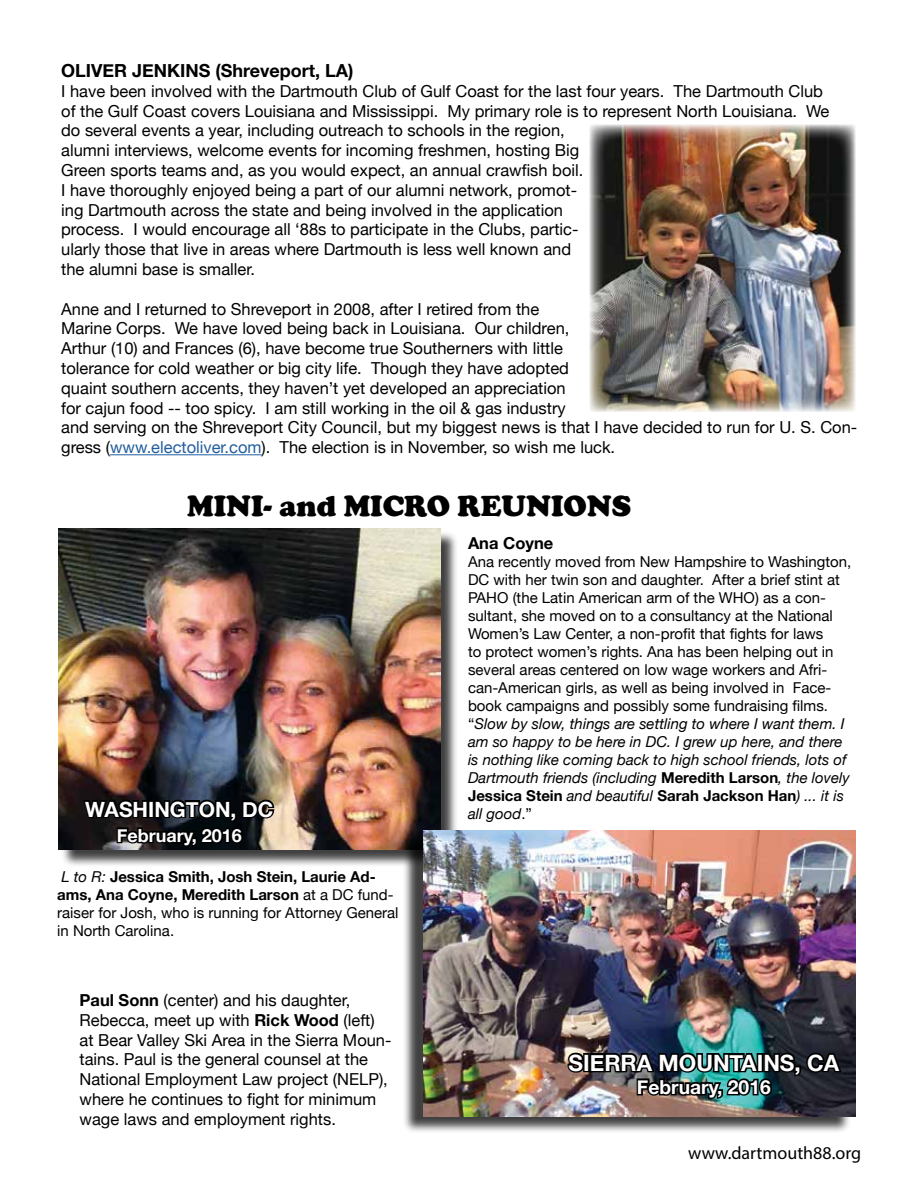
<style>
.page{position:relative;width:918px;height:1188px;background:#fff}
.page>*{position:absolute;margin:0;border:0;box-sizing:border-box;transform-origin:0 0}
.t1{font:900 30px "Cooper";color:#000}
.t2{font:700 22.5px "Helvetica Neue";color:#fff}
.t3{font:700 21px "Helvetica Neue";color:#fff}
.t4{font:700 19.2px "Helvetica Neue";color:#fff}
.t5{font:700 18px "Helvetica Neue";color:#000}
.t6{font:18px "Myriad Pro";color:#000}
.t7{font:700 18px "Helvetica Neue";color:#fff}
.t8{font:16.5px/19.8px "Helvetica Neue";color:#000}
.t9{font:700 16.5px "Helvetica Neue";color:#000}
.t10{font:15px/18px "Helvetica Neue";color:#000}
.s1{color:#215e9e}
.s2{font-style:italic}
.s3{font-weight:700}
</style>
<div class="page">
<hr style="left:110px;top:454px;width:152px;height:1px;background:#215e9e">
<img style="left:590px;top:125px;width:265px;height:287px">
<div style="left:61px;top:531px;width:398px;height:336px;background:#000;opacity:.75"></div>
<img style="left:58px;top:529px;width:382px;height:320px">
<svg style="left:81px;top:781px;width:195px;height:77px;background:#252425"></svg>
<div style="left:403px;top:831px;width:448px;height:302px;background:#000;opacity:.75"></div>
<img style="left:423px;top:831px;width:432px;height:286px">
<img style="left:565px;top:1039px;width:279px;height:72px">
<p class="t5" style="left:61px;top:56px;width:294px">OLIVER JENKINS (Shreveport, LA)</p>
<p class="t8" style="left:61px;top:82px;width:770px">I have been involved with the Dartmouth Club of Gulf Coast for the last four years. The Dartmouth Club of the Gulf Coast covers Louisiana and Mississippi. My primary role is to represent North Louisiana. We do several events a year, including outreach to schools in the region,<br>alumni interviews, welcome events for incoming freshmen, hosting Big<br>Green sports teams and, as you would expect, an annual crawfish boil.<br>I have thoroughly enjoyed being a part of our alumni network, promot-<br>ing Dartmouth across the state and being involved in the application<br>process. I would encourage all ‘88s to participate in the Clubs, partic-<br>ularly those that live in areas where Dartmouth is less well known and<br>the alumni base is smaller.</p>
<p class="t8" style="left:61px;top:300px;width:798px">Anne and I returned to Shreveport in 2008, after I retired from the<br>Marine Corps. We have loved being back in Louisiana. Our children,<br>Arthur (10) and Frances (6), have become true Southerners with little<br>tolerance for cold weather or big city life. Though they have adopted<br>quaint southern accents, they haven’t yet developed an appreciation<br>for cajun food -- too spicy. I am still working in the oil &amp; gas industry<br>and serving on the Shreveport City Council, but my biggest news is that I have decided to run for U. S. Con&shy;gress (<span class="s1">www.electoliver.com</span>). The election is in November, so wish me luck.</p>
<h1 class="t1" style="left:187px;top:489px;width:445px">MINI- and MICRO REUNIONS</h1>
<p class="t9" style="left:468px;top:530px;width:87px">Ana Coyne</p>
<p class="t10" style="left:468px;top:553px;width:385px">Ana recently moved from New Hampshire to Washington, DC with her twin son and daughter. After a brief stint at PAHO (the Latin American arm of the WHO) as a con&shy;sultant, she moved on to a consultancy at the National Women’s Law Center, a non-profit that fights for laws<br>to protect women’s rights. Ana has been helping out in several areas centered on low wage workers and Afri&shy;can-American girls, as well as being involved in Face&shy;book campaigns and possibly some fundraising films. “<span class="s2">Slow by slow, things are settling to where I want them. I am so happy to be here in DC. I grew up here, and there is nothing like coming back to high school friends, lots of Dartmouth friends (including</span> <span class="s3">Meredith Larson</span><span class="s2">, the lovely </span><span class="s3">Jessica Stein</span> <span class="s2">and beautiful</span> <span class="s3">Sarah Jackson Han</span><span class="s2">) ... it is all good</span>.”</p>
<p class="t3" style="left:85px;top:793px;width:190px">WASHINGTON, DC</p>
<p class="t7" style="left:117px;top:821px;width:127px">February, 2016</p>
<p class="t10" style="left:57px;top:869px;width:343px"><span class="s2">L to R:</span> <span class="s3">Jessica Smith, Josh Stein, Laurie Ad&shy;ams, Ana Coyne, Meredith Larson</span> at a DC fund&shy;raiser for Josh, who is running for Attorney General in North Carolina.</p>
<p class="t8" style="left:80px;top:991px;width:314px"><span class="s3">Paul Sonn</span> (center) and his daughter, Rebecca, meet up with <span class="s3">Rick Wood</span> (left) at Bear Valley Ski Area in the Sierra Moun&shy;tains. Paul is the general counsel at the National Employment Law project (NELP), where he continues to fight for minimum wage laws and employment rights.</p>
<h2 class="t2" style="left:569px;top:1045px;width:272px">SIERRA MOUNTAINS, CA</h2>
<p class="t4" style="left:637px;top:1072px;width:135px">February, 2016</p>
<p class="t6" style="left:688px;top:1142px;width:174px">www.dartmouth88.org</p>
</div>
